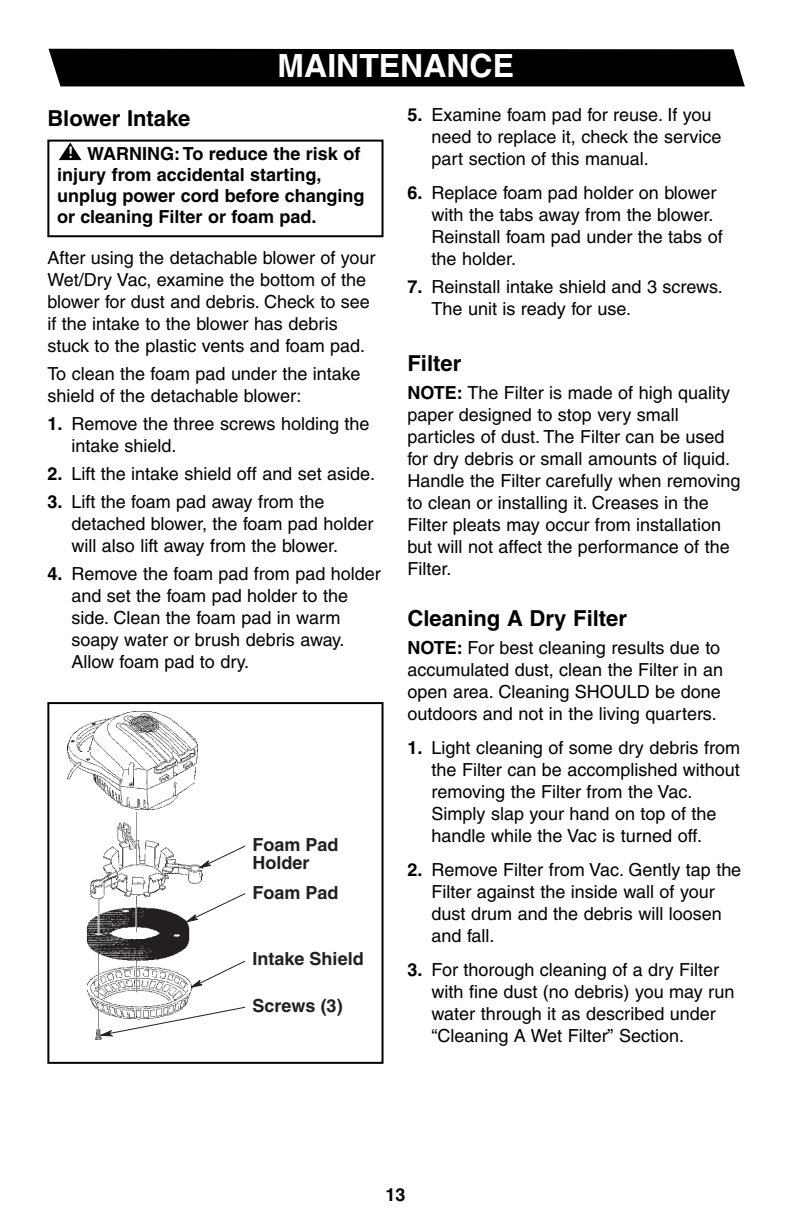
<style>
.page{position:relative;width:793px;height:1223px;background:#fff}
.page>*{position:absolute;margin:0;border:0;box-sizing:border-box;transform-origin:0 0}
.t1{font:700 32px "Helvetica";color:#fff}
.t2{font:700 22px "Helvetica";color:#000}
.t3{font:18px/22px "Helvetica";color:#000}
.t4{font:700 18px/21px "Helvetica";color:#000}
.t5{font:700 18px/18px "Helvetica";color:#231f20}
.t6{font:16px "Arial Rounded MT Bold";color:#fff}
.s1{font-weight:700}
</style>
<div class="page">
<div style="left:48px;top:49px;width:696px;height:37px;background:#000"></div>
<div style="left:47px;top:140px;width:336px;height:97px;border:2px solid #000"></div>
<img style="left:67px;top:711px;width:136px;height:329px">
<svg style="left:199px;top:845px;width:47px;height:23px"></svg>
<svg style="left:186px;top:893px;width:60px;height:29px"></svg>
<svg style="left:191px;top:960px;width:55px;height:27px"></svg>
<svg style="left:100px;top:1006px;width:145px;height:30px"></svg>
<div style="left:47px;top:702px;width:336px;height:362px;border:2px solid #000"></div>
<svg style="left:59px;top:143px;width:22px;height:17px"></svg>
<h1 class="t1" style="left:277px;top:54px;width:238px">MAINTENANCE</h1>
<p class="t2" style="left:47px;top:110px;width:145px">Blower Intake</p>
<p class="t6" style="left:68px;top:143px;width:7px">!</p>
<p class="t4" style="left:57px;top:145px;width:309px;text-indent:30px">WARNING: To reduce the risk of injury from accidental starting, unplug power cord before changing or cleaning Filter or foam pad.</p>
<p class="t3" style="left:47px;top:248px;width:330px">After using the detachable blower of your Wet/Dry Vac, examine the bottom of the blower for dust and debris. Check to see if the intake to the blower has debris stuck to the plastic vents and foam pad.</p>
<p class="t3" style="left:47px;top:364px;width:315px">To clean the foam pad under the intake shield of the detachable blower:</p>
<p class="t3" style="left:71px;top:414px;width:300px;text-indent:-24px"><span class="s1">1.</span> Remove the three screws holding the intake shield.</p>
<p class="t3" style="left:47px;top:464px;width:329px"><span class="s1">2.</span> Lift the intake shield off and set aside.</p>
<p class="t3" style="left:71px;top:492px;width:303px;text-indent:-24px"><span class="s1">3.</span> Lift the foam pad away from the detached blower, the foam pad holder will also lift away from the blower.</p>
<p class="t3" style="left:71px;top:564px;width:311px;text-indent:-24px"><span class="s1">4.</span> Remove the foam pad from pad holder and set the foam pad holder to the side. Clean the foam pad in warm soapy water or brush debris away.<br>Allow foam pad to dry.</p>
<p class="t5" style="left:252px;top:837px;width:88px">Foam Pad<br>Holder</p>
<p class="t5" style="left:252px;top:886px;width:88px">Foam Pad</p>
<p class="t5" style="left:252px;top:952px;width:113px">Intake Shield</p>
<p class="t5" style="left:252px;top:999px;width:92px">Screws (3)</p>
<p class="t3" style="left:431px;top:105px;width:291px;text-indent:-24px"><span class="s1">5.</span> Examine foam pad for reuse. If you need to replace it, check the service part section of this manual.</p>
<p class="t3" style="left:431px;top:183px;width:293px;text-indent:-24px"><span class="s1">6.</span> Replace foam pad holder on blower with the tabs away from the blower.<br>Reinstall foam pad under the tabs of the holder.</p>
<p class="t3" style="left:431px;top:277px;width:293px;text-indent:-24px"><span class="s1">7.</span> Reinstall intake shield and 3 screws.<br>The unit is ready for use.</p>
<p class="t2" style="left:407px;top:355px;width:55px">Filter</p>
<p class="t3" style="left:407px;top:383px;width:334px"><span class="s1">NOTE:</span> The Filter is made of high quality paper designed to stop very small particles of dust. The Filter can be used for dry debris or small amounts of liquid.<br>Handle the Filter carefully when removing to clean or installing it. Creases in the Filter pleats may occur from installation but will not affect the performance of the Filter.</p>
<p class="t2" style="left:407px;top:610px;width:221px">Cleaning A Dry Filter</p>
<p class="t3" style="left:407px;top:639px;width:317px"><span class="s1">NOTE:</span> For best cleaning results due to accumulated dust, clean the Filter in an open area. Cleaning SHOULD be done outdoors and not in the living quarters.</p>
<p class="t3" style="left:431px;top:739px;width:310px;text-indent:-24px"><span class="s1">1.</span> Light cleaning of some dry debris from the Filter can be accomplished without removing the Filter from the Vac.<br>Simply slap your hand on top of the handle while the Vac is turned off.</p>
<p class="t3" style="left:431px;top:861px;width:311px;text-indent:-24px"><span class="s1">2.</span> Remove Filter from Vac. Gently tap the<br>Filter against the inside wall of your dust drum and the debris will loosen and fall.</p>
<p class="t3" style="left:431px;top:961px;width:304px;text-indent:-24px"><span class="s1">3.</span> For thorough cleaning of a dry Filter with fine dust (no debris) you may run water through it as described under “Cleaning A Wet Filter” Section.</p>
<p class="t4" style="left:385px;top:1186px;width:21px">13</p>
</div>
